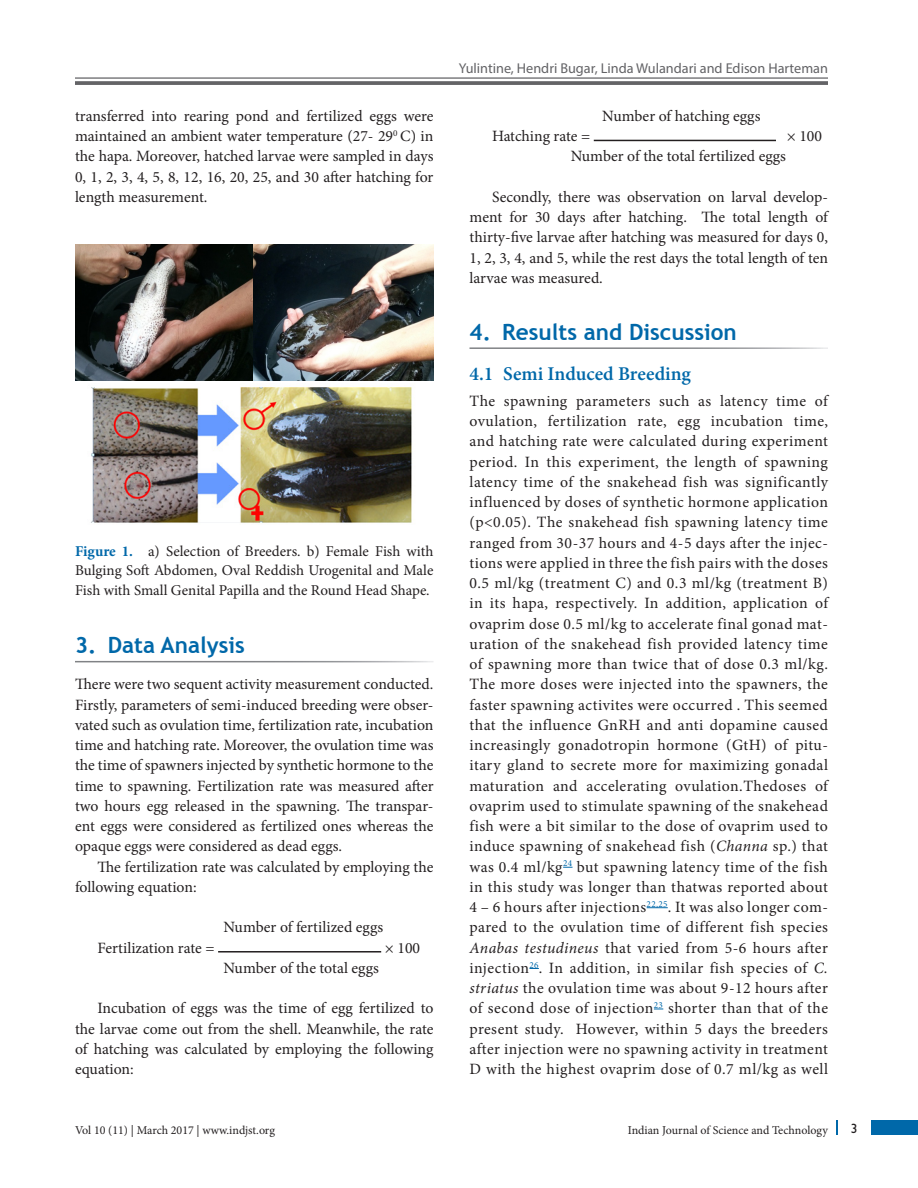
<style>
.page{position:relative;width:918px;height:1188px;background:#fff}
.page>*{position:absolute;margin:0;border:0;box-sizing:border-box;transform-origin:0 0}
.t1{font:700 22.5px "Trebuchet MS";color:#0068a9}
.t2{font:600 19.5px "Minion Pro";color:#0068a9}
.Text{font:15.75px/20.2px "Minion Pro";letter-spacing:.01em;color:#231f20;text-align:justify}
.Text_Ind{font:15.75px/20.2px "Minion Pro";color:#231f20;text-align:justify}
.Fig_cap{font:15px/19.5px "Minion Pro";color:#231f20;text-align:justify}
.t3{font:14.25px "Myriad Pro";color:#636366}
.Paragraph_Style_1{font:13.5px "Gill Sans";color:#231f20}
.t4{font:12px "Minion Pro";letter-spacing:-.005em;color:#231f20}
.s1{font-weight:700;color:#0068a9}
.s2{font-style:italic}
</style>
<div class="page">
<hr style="left:75px;top:77px;width:753px;height:2px;background:#636366">
<svg style="left:75px;top:81px;width:753px;height:4px;background:#6c6c6f"></svg>
<div style="left:872px;top:1120px;width:46px;height:15px;background:#0068a9"></div>
<svg style="left:836px;top:1120px;width:1px;height:15px"></svg>
<img style="left:75px;top:244px;width:178px;height:136px">
<img style="left:253px;top:244px;width:181px;height:136px">
<img style="left:91px;top:387px;width:321px;height:136px">
<hr style="left:218px;top:951px;width:163px;height:2px;background:#231f20">
<svg style="left:647px;top:907px;width:21px;height:1px"></svg>
<hr style="left:594px;top:140px;width:182px;height:1px;background:#231f20">
<p class="Text_Ind" style="left:75px;top:106px;width:360px">transferred into rearing pond and fertilized eggs were maintained an ambient water temperature (27- 29<sup>0</sup> C) in the hapa. Moreover, hatched larvae were sampled in days 0, 1, 2, 3, 4, 5, 8, 12, 16, 20, 25, and 30 after hatching for length measurement.</p>
<p class="Fig_cap" style="left:75px;top:541px;width:360px"><span class="s1">Figure 1.</span> a) Selection of Breeders. b) Female Fish with Bulging Soft Abdomen, Oval Reddish Urogenital and Male Fish with Small Genital Papilla and the Round Head Shape.</p>
<p class="t1" style="left:75px;top:631px;width:171px">3. Data Analysis</p>
<p class="Text" style="left:75px;top:674px;width:360px">There were two sequent activity measurement conducted.<br>Firstly, parameters of semi-induced breeding were obser&shy;vated such as ovulation time, fertilization rate, incubation time and hatching rate. Moreover, the ovulation time was the time of spawners injected by synthetic hormone to the time to spawning. Fertilization rate was measured after two hours egg released in the spawning. The transpar&shy;ent eggs were considered as fertilized ones whereas the opaque eggs were considered as dead eggs.</p>
<p class="Text_Ind" style="left:75px;top:856px;width:360px;text-indent:22px">The fertilization rate was calculated by employing the following equation:</p>
<p class="Text_Ind" style="left:224px;top:917px;width:161px">Number of fertilized eggs</p>
<p class="Text_Ind" style="left:98px;top:937px;width:119px">Fertilization rate =</p>
<p class="Text_Ind" style="left:385px;top:937px;width:37px">× 100</p>
<p class="Text_Ind" style="left:224px;top:958px;width:157px">Number of the total eggs</p>
<p class="Text_Ind" style="left:75px;top:998px;width:360px;text-indent:22px">Incubation of eggs was the time of egg fertilized to the larvae come out from the shell. Meanwhile, the rate of hatching was calculated by employing the following equation:</p>
<p class="t3" style="left:459px;top:59px;width:371px">Yulintine, Hendri Bugar, Linda Wulandari and Edison Harteman</p>
<p class="Text_Ind" style="left:602px;top:106px;width:160px">Number of hatching eggs</p>
<p class="Text_Ind" style="left:492px;top:126px;width:100px">Hatching rate =</p>
<p class="Text_Ind" style="left:787px;top:126px;width:37px">× 100</p>
<p class="Text_Ind" style="left:571px;top:146px;width:217px">Number of the total fertilized eggs</p>
<p class="Text_Ind" style="left:470px;top:187px;width:360px;text-indent:22px">Secondly, there was observation on larval develop&shy;ment for 30 days after hatching. The total length of thirty-five larvae after hatching was measured for days 0, 1, 2, 3, 4, and 5, while the rest days the total length of ten larvae was measured.</p>
<p class="t1" style="left:470px;top:318px;width:269px">4. Results and Discussion</p>
<h2 class="t2" style="left:470px;top:360px;width:223px">4.1 Semi Induced Breeding</h2>
<p class="Text" style="left:470px;top:391px;width:360px">The spawning parameters such as latency time of ovulation, fertilization rate, egg incubation time, and hatching rate were calculated during experiment period. In this experiment, the length of spawning latency time of the snakehead fish was significantly influenced by doses of synthetic hormone application (p&lt;0.05). The snakehead fish spawning latency time ranged from 30-37 hours and 4-5 days after the injec&shy;tions were applied in three the fish pairs with the doses 0.5 ml/kg (treatment C) and 0.3 ml/kg (treatment B) in its hapa, respectively. In addition, application of ovaprim dose 0.5 ml/kg to accelerate final gonad mat&shy;uration of the snakehead fish provided latency time of spawning more than twice that of dose 0.3 ml/kg.<br>The more doses were injected into the spawners, the faster spawning activites were occurred . This seemed that the influence GnRH and anti dopamine caused increasingly gonadotropin hormone (GtH) of pitu&shy;itary gland to secrete more for maximizing gonadal maturation and accelerating ovulation.Thedoses of ovaprim used to stimulate spawning of the snakehead fish were a bit similar to the dose of ovaprim used to induce spawning of snakehead fish (<span class="s2">Channa</span> sp.) that was 0.4 ml/kg<sup>24</sup> but spawning latency time of the fish in this study was longer than thatwas reported about 4 – 6 hours after injections<sup>22,25</sup>. It was also longer com&shy;pared to the ovulation time of different fish species <span class="s2">Anabas testudineus</span> that varied from 5-6 hours after injection<sup>26</sup>. In addition, in similar fish species of <span class="s2">C. striatus</span> the ovulation time was about 9-12 hours after of second dose of injection<sup>23</sup> shorter than that of the present study. However, within 5 days the breeders after injection were no spawning activity in treatment D with the highest ovaprim dose of 0.7 ml/kg as well</p>
<p class="t4" style="left:75px;top:1123px;width:201px">Vol 10 (11) | March 2017 | www.indjst.org</p>
<p class="t4" style="left:628px;top:1123px;width:202px">Indian Journal of Science and Technology</p>
<p class="Paragraph_Style_1" style="left:851px;top:1120px;width:8px">3</p>
</div>
